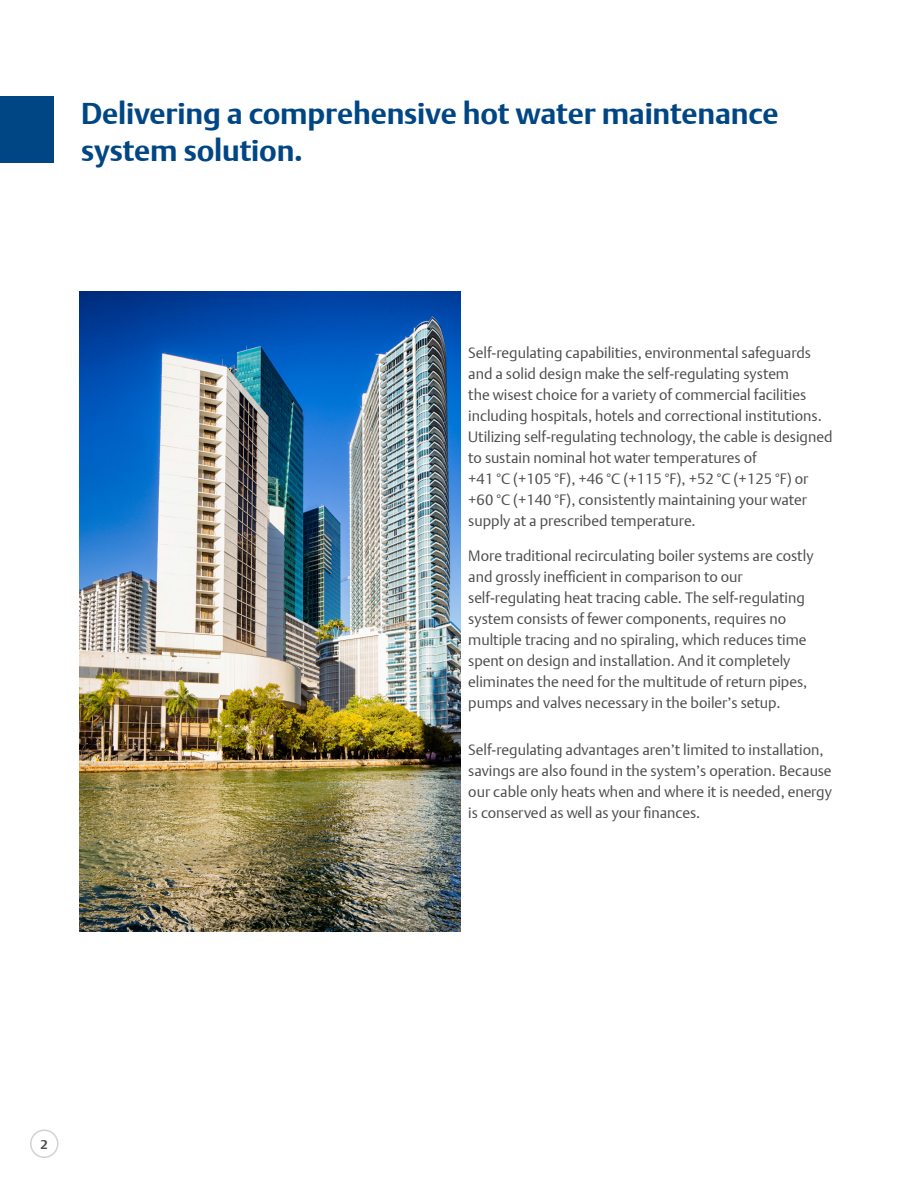
<style>
.page{position:relative;width:918px;height:1188px;background:#fff}
.page>*{position:absolute;margin:0;border:0;box-sizing:border-box;transform-origin:0 0}
.t1{font:700 30px/37.5px "DTL Argo T";letter-spacing:-.005em;color:#004684}
.t2{font:15px/21px "DTL Argo T Light";color:#4b4c4d}
.t3{font:700 12.75px "DTL Argo T";color:#4b4c4d}
</style>
<div class="page">
<div style="left:30px;top:1129px;width:29px;height:29px;border:2px solid #d1d2d4;border-radius:50%"></div>
<div style="left:0;top:96px;width:54px;height:67px;background:#004684"></div>
<img style="left:80px;top:292px;width:380px;height:639px">
<p class="t1" style="left:81px;top:94px;width:699px">Delivering a comprehensive hot water maintenance system solution.</p>
<p class="t2" style="left:468px;top:342px;width:366px">Self-regulating capabilities, environmental safeguards and a solid design make the self-regulating system<br>the wisest choice for a variety of commercial facilities including hospitals, hotels and correctional institutions.<br>Utilizing self-regulating technology, the cable is designed to sustain nominal hot water temperatures of<br>+41 °C (+105 °F), +46 °C (+115 °F), +52 °C (+125 °F) or +60 °C (+140 °F), consistently maintaining your water supply at a prescribed temperature.</p>
<p class="t2" style="left:468px;top:545px;width:347px">More traditional recirculating boiler systems are costly and grossly inefficient in comparison to our self-regulating heat tracing cable. The self-regulating system consists of fewer components, requires no multiple tracing and no spiraling, which reduces time spent on design and installation. And it completely eliminates the need for the multitude of return pipes, pumps and valves necessary in the boiler’s setup.</p>
<p class="t2" style="left:468px;top:739px;width:365px">Self-regulating advantages aren’t limited to installation, savings are also found in the system’s operation. Because our cable only heats when and where it is needed, energy is conserved as well as your finances.</p>
<p class="t3" style="left:41px;top:1137px;width:9px">2</p>
</div>
